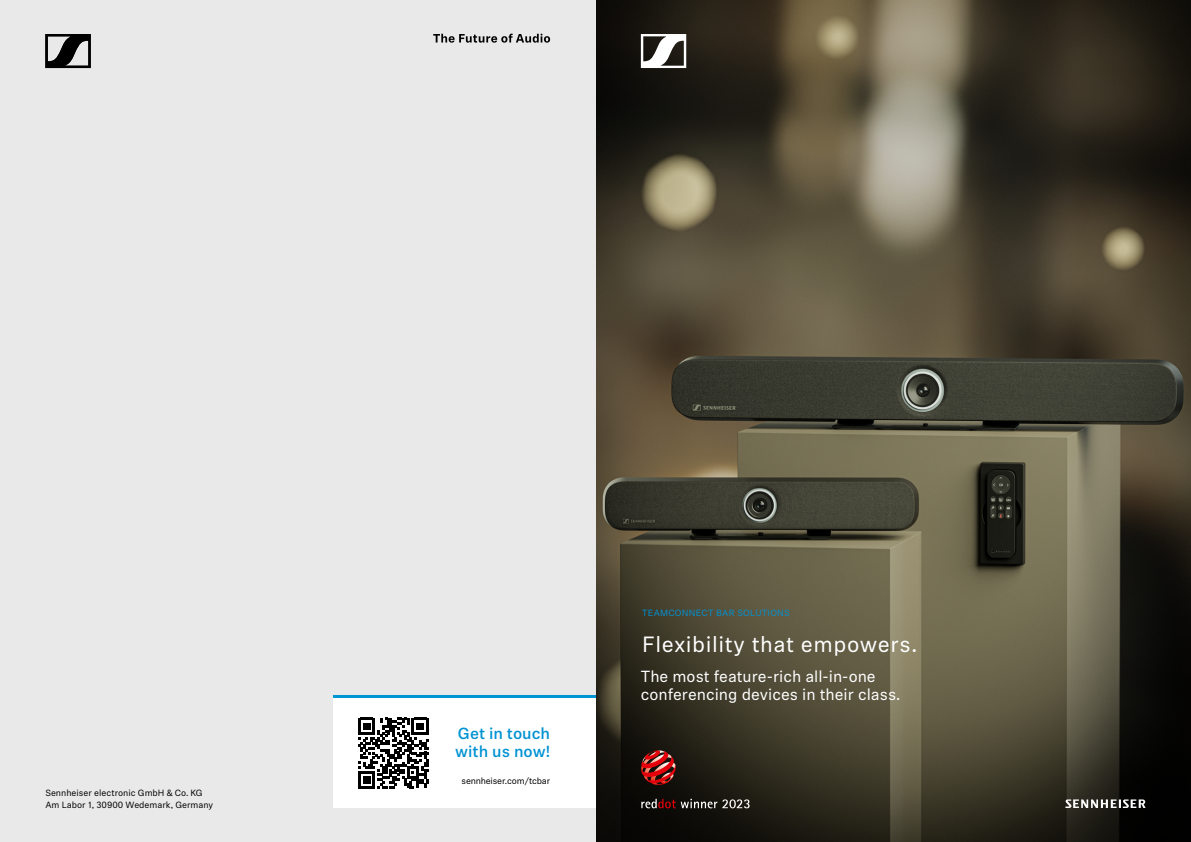
<style>
.page{position:relative;width:1191px;height:842px;background:#fff}
.page>*{position:absolute;margin:0;border:0;box-sizing:border-box;transform-origin:0 0}
.t1{font:22px "Sennheiser Neue";letter-spacing:.025em;color:#fff}
.t2{font:16px/18px "Sennheiser Neue";color:#fff}
.t3{font:500 16px/18px "Sennheiser Neue";color:#0092d3}
.t4{font:9px/12px "Sennheiser Neue";color:#000}
.t5{font:9px "Sennheiser Neue";letter-spacing:.025em;color:#0092d3}
.t6{font:9px "Sennheiser Neue";letter-spacing:-.02em;color:#000}
</style>
<div class="page">
<img style="left:595px;top:0;width:596px;height:842px">
<svg style="left:641px;top:34px;width:45px;height:34px"></svg>
<svg style="left:1065px;top:799px;width:80px;height:9px"></svg>
<svg style="left:641px;top:799px;width:108px;height:9px"></svg>
<svg style="left:641px;top:750px;width:35px;height:35px"></svg>
<div style="left:0;top:0;width:595px;height:842px;background:#e9e9e9"></div>
<svg style="left:433px;top:34px;width:117px;height:9px"></svg>
<svg style="left:45px;top:34px;width:46px;height:34px"></svg>
<div style="left:333px;top:695px;width:262px;height:5px;background:#0096d6"></div>
<div style="left:333px;top:698px;width:262px;height:110px;background:#fff"></div>
<svg style="left:358px;top:718px;width:71px;height:70px"></svg>
<p class="t4" style="left:45px;top:786px;width:169px">Sennheiser electronic GmbH &amp; Co. KG<br>Am Labor 1, 30900 Wedemark, Germany</p>
<p class="t3" style="left:455px;top:723px;width:96px">Get in touch with us now!</p>
<p class="t6" style="left:461px;top:775px;width:90px">sennheiser.com/tcbar</p>
<p class="t5" style="left:642px;top:607px;width:149px">TEAMCONNECT BAR SOLUTIONS</p>
<h1 class="t1" style="left:642px;top:629px;width:276px">Flexibility that empowers.</h1>
<p class="t2" style="left:641px;top:666px;width:261px">The most feature-rich all-in-one conferencing devices in their class.</p>
</div>
